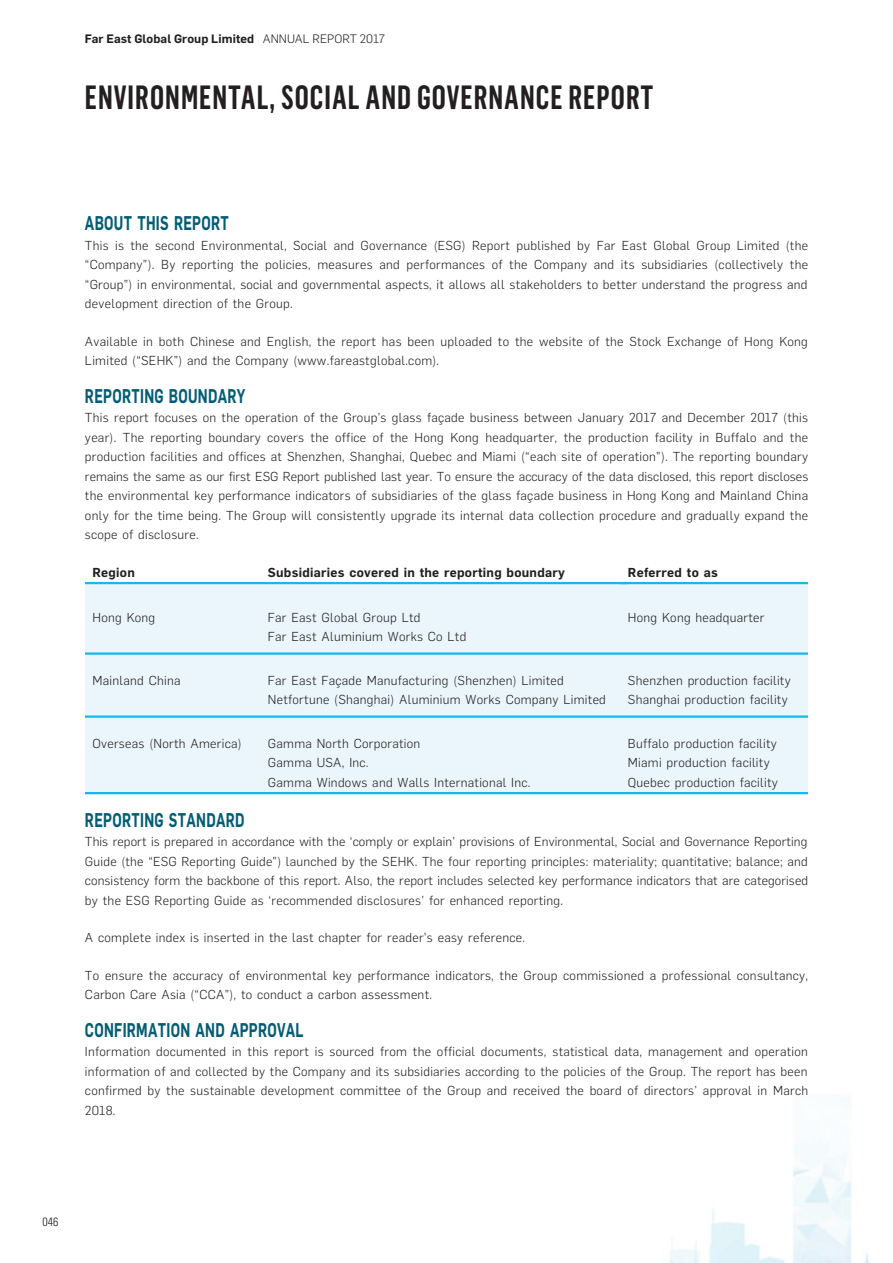
<style>
.page{position:relative;width:893px;height:1263px;background:#fff}
.page>*{position:absolute;margin:0;border:0;box-sizing:border-box;transform-origin:0 0}
.t1{font:600 33px "Flama Condensed";letter-spacing:.035em;color:#231f20;scale:.9 1}
.t2{font:600 19.5px "Flama";letter-spacing:.02em;color:#045d75;scale:.7 1}
.t3{font:300 12.75px/19.5px "Flama";letter-spacing:.02em;color:#231f20;text-align:justify}
.t4{font:600 12.75px "Flama";letter-spacing:.02em;color:#231f20}
.t5{font:600 12px "Flama";letter-spacing:.01em;color:#231f20}
.t6{font:300 condensed 12px "Univers LT Std";color:#231f20}
.s1{font-weight:300}
</style>
<div class="page">
<img style="left:670px;top:1097px;width:199px;height:166px">
<div style="left:85px;top:584px;width:723px;height:208px;background:#eaf6fc"></div>
<hr style="left:85px;top:582px;width:543px;height:2px;background:#15b8ec">
<hr style="left:620px;top:582px;width:188px;height:2px;background:#15b8ec">
<hr style="left:85px;top:652px;width:723px;height:3px;background:#15b8ec">
<hr style="left:85px;top:715px;width:723px;height:3px;background:#15b8ec">
<hr style="left:85px;top:792px;width:723px;height:2px;background:#15b8ec">
<p class="t5" style="left:85px;top:35px;width:302px">Far East Global Group Limited <span class="s1">ANNUAL REPORT 2017</span></p>
<h1 class="t1" style="left:85px;top:78px;width:633px">ENVIRONMENTAL, SOCIAL AND GOVERNANCE REPORT</h1>
<h2 class="t2" style="left:85px;top:216px;width:207px">ABOUT THIS REPORT</h2>
<p class="t3" style="left:85px;top:237px;width:725px">This is the second Environmental, Social and Governance (ESG) Report published by Far East Global Group Limited (the “Company”). By reporting the policies, measures and performances of the Company and its subsidiaries (collectively the “Group”) in environmental, social and governmental aspects, it allows all stakeholders to better understand the progress and development direction of the Group.</p>
<p class="t3" style="left:85px;top:333px;width:724px">Available in both Chinese and English, the report has been uploaded to the website of the Stock Exchange of Hong Kong<br>Limited (“SEHK”) and the Company (www.fareastglobal.com).</p>
<h2 class="t2" style="left:85px;top:389px;width:231px">REPORTING BOUNDARY</h2>
<p class="t3" style="left:85px;top:409px;width:725px">This report focuses on the operation of the Group’s glass façade business between January 2017 and December 2017 (this year). The reporting boundary covers the office of the Hong Kong headquarter, the production facility in Buffalo and the production facilities and offices at Shenzhen, Shanghai, Quebec and Miami (“each site of operation”). The reporting boundary remains the same as our first ESG Report published last year. To ensure the accuracy of the data disclosed, this report discloses the environmental key performance indicators of subsidiaries of the glass façade business in Hong Kong and Mainland China only for the time being. The Group will consistently upgrade its internal data collection procedure and gradually expand the scope of disclosure.</p>
<p class="t4" style="left:92px;top:567px;width:44px">Region</p>
<p class="t4" style="left:268px;top:567px;width:298px">Subsidiaries covered in the reporting boundary</p>
<p class="t4" style="left:628px;top:567px;width:92px">Referred to as</p>
<p class="t3" style="left:92px;top:609px;width:64px">Hong Kong</p>
<p class="t3" style="left:268px;top:609px;width:154px">Far East Global Group Ltd</p>
<p class="t3" style="left:628px;top:609px;width:138px">Hong Kong headquarter</p>
<p class="t3" style="left:268px;top:628px;width:200px">Far East Aluminium Works Co Ltd</p>
<p class="t3" style="left:92px;top:672px;width:90px">Mainland China</p>
<p class="t3" style="left:268px;top:672px;width:297px">Far East Façade Manufacturing (Shenzhen) Limited</p>
<p class="t3" style="left:628px;top:672px;width:164px">Shenzhen production facility</p>
<p class="t3" style="left:268px;top:691px;width:340px">Netfortune (Shanghai) Aluminium Works Company Limited</p>
<p class="t3" style="left:628px;top:691px;width:161px">Shanghai production facility</p>
<p class="t3" style="left:92px;top:735px;width:151px">Overseas (North America)</p>
<p class="t3" style="left:268px;top:735px;width:154px">Gamma North Corporation</p>
<p class="t3" style="left:628px;top:735px;width:151px">Buffalo production facility</p>
<p class="t3" style="left:268px;top:754px;width:102px">Gamma USA, Inc.</p>
<p class="t3" style="left:628px;top:754px;width:143px">Miami production facility</p>
<p class="t3" style="left:268px;top:774px;width:264px">Gamma Windows and Walls International Inc.</p>
<p class="t3" style="left:628px;top:774px;width:152px">Quebec production facility</p>
<h2 class="t2" style="left:85px;top:813px;width:230px">REPORTING STANDARD</h2>
<p class="t3" style="left:85px;top:833px;width:725px">This report is prepared in accordance with the ‘comply or explain’ provisions of Environmental, Social and Governance Reporting Guide (the “ESG Reporting Guide”) launched by the SEHK. The four reporting principles: materiality; quantitative; balance; and consistency form the backbone of this report. Also, the report includes selected key performance indicators that are categorised by the ESG Reporting Guide as ‘recommended disclosures’ for enhanced reporting.</p>
<p class="t3" style="left:85px;top:929px;width:442px">A complete index is inserted in the last chapter for reader’s easy reference.</p>
<p class="t3" style="left:85px;top:967px;width:724px">To ensure the accuracy of environmental key performance indicators, the Group commissioned a professional consultancy,<br>Carbon Care Asia (“CCA”), to conduct a carbon assessment.</p>
<h2 class="t2" style="left:85px;top:1023px;width:314px">CONFIRMATION AND APPROVAL</h2>
<p class="t3" style="left:85px;top:1043px;width:725px">Information documented in this report is sourced from the official documents, statistical data, management and operation information of and collected by the Company and its subsidiaries according to the policies of the Group. The report has been confirmed by the sustainable development committee of the Group and received the board of directors’ approval in March 2018.</p>
<p class="t6" style="left:42px;top:1215px;width:17px">046</p>
</div>
